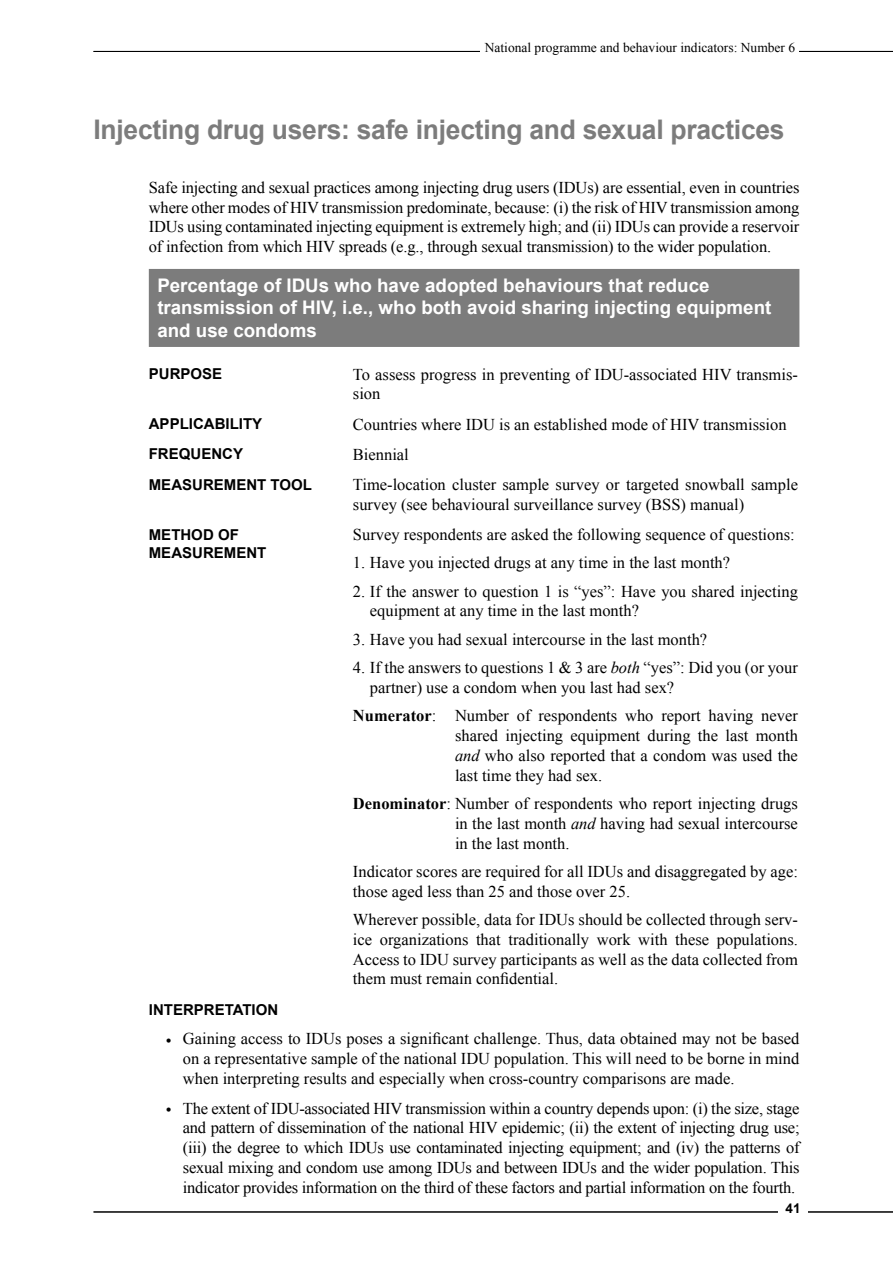
<style>
.page{position:relative;width:893px;height:1263px;background:#fff}
.page>*{position:absolute;margin:0;border:0;box-sizing:border-box;transform-origin:0 0}
.chapter_header{font:700 27px "Arial";letter-spacing:-.01em;color:#7c7c7c}
.Chapter_title_3lines{font:700 18.75px/22.5px "Arial";color:#fff}
.body_bullet{font:16.5px/19.8px "Times New Roman";letter-spacing:-.005em;color:#000;text-align:justify}
.table_body{font:16.5px/19.8px "Times New Roman";color:#000}
.body{font:16.5px/19.8px "Times New Roman";letter-spacing:-.01em;color:#000;text-align:justify}
.table_bullet{font:16.5px/19.8px "Times New Roman";color:#000}
.Numerator_Denominator{font:16.5px/19.8px "Times New Roman";color:#000;text-align:justify}
.table_header{font:700 15px/18px "Arial";color:#000}
.Sustitle{font:700 15px "Arial";color:#000}
.t1{font:13.5px "Times New Roman";color:#000}
.t2{font:700 13.5px "Arial";color:#000}
.s1{font-style:italic}
.s2{font-weight:700}
</style>
<div class="page">
<hr style="left:94px;top:1212px;width:799px;height:1px;background:#000">
<div style="left:778px;top:1203px;width:30px;height:21px;background:#fff"></div>
<hr style="left:94px;top:51px;width:799px;height:1px;background:#000">
<div style="left:480px;top:43px;width:319px;height:21px;background:#fff"></div>
<div style="left:149px;top:269px;width:650px;height:78px;background:#7c7c7c"></div>
<p class="t1" style="left:485px;top:38px;width:312px">National programme and behaviour indicators: Number 6</p>
<p class="chapter_header" style="left:94px;top:110px;width:693px">Injecting drug users: safe injecting and sexual practices</p>
<p class="body" style="left:149px;top:177px;width:652px">Safe injecting and sexual practices among injecting drug users (IDUs) are essential, even in countries where other modes of HIV transmission predominate, because: (i) the risk of HIV transmission among IDUs using contaminated injecting equipment is extremely high; and (ii) IDUs can provide a reservoir of infection from which HIV spreads (e.g., through sexual transmission) to the wider population.</p>
<p class="Chapter_title_3lines" style="left:157px;top:274px;width:616px">Percentage of IDUs who have adopted behaviours that reduce transmission of HIV, i.e., who both avoid sharing injecting equipment and use condoms</p>
<p class="table_header" style="left:149px;top:365px;width:75px">PURPOSE</p>
<p class="table_body" style="left:353px;top:364px;width:446px">To assess progress in preventing of IDU-associated HIV transmis&shy;sion</p>
<p class="table_header" style="left:149px;top:415px;width:115px">APPLICABILITY</p>
<p class="table_body" style="left:353px;top:414px;width:435px">Countries where IDU is an established mode of HIV transmission</p>
<p class="table_header" style="left:149px;top:445px;width:96px">FREQUENCY</p>
<p class="table_body" style="left:353px;top:444px;width:57px">Biennial</p>
<p class="table_header" style="left:149px;top:475px;width:165px">MEASUREMENT TOOL</p>
<p class="table_body" style="left:353px;top:474px;width:447px">Time-location cluster sample survey or targeted snowball sample survey (see behavioural surveillance survey (BSS) manual)</p>
<p class="table_header" style="left:149px;top:525px;width:119px">METHOD OF<br>MEASUREMENT</p>
<p class="table_body" style="left:353px;top:524px;width:443px">Survey respondents are asked the following sequence of questions:</p>
<p class="table_bullet" style="left:353px;top:553px;width:379px">1. Have you injected drugs at any time in the last month?</p>
<p class="table_bullet" style="left:370px;top:581px;width:429px;text-indent:-17px">2. If the answer to question 1 is “yes”: Have you shared injecting equipment at any time in the last month?</p>
<p class="table_bullet" style="left:353px;top:629px;width:356px">3. Have you had sexual intercourse in the last month?</p>
<p class="table_bullet" style="left:370px;top:657px;width:429px;text-indent:-17px">4. If the answers to questions 1 &amp; 3 are <span class="s1">both</span> “yes”: Did you (or your partner) use a condom when you last had sex?</p>
<p class="Numerator_Denominator" style="left:455px;top:705px;width:344px;text-indent:-102px"><span class="s2">Numerator</span>: Number of respondents who report having never shared injecting equipment during the last month <span class="s1">and</span> who also reported that a condom was used the last time they had sex.</p>
<p class="Numerator_Denominator" style="left:455px;top:793px;width:344px;text-indent:-102px"><span class="s2">Denominator</span>: Number of respondents who report injecting drugs in the last month <span class="s1">and</span> having had sexual intercourse in the last month.</p>
<p class="table_body" style="left:353px;top:861px;width:446px">Indicator scores are required for all IDUs and disaggregated by age: those aged less than 25 and those over 25.</p>
<p class="table_body" style="left:353px;top:909px;width:446px;text-align:justify">Wherever possible, data for IDUs should be collected through serv&shy;ice organizations that traditionally work with these populations.<br>Access to IDU survey participants as well as the data collected from them must remain confidential.</p>
<p class="Sustitle" style="left:149px;top:999px;width:131px">INTERPRETATION</p>
<p class="body_bullet" style="left:183px;top:1028px;width:618px;text-indent:-17px">• Gaining access to IDUs poses a significant challenge. Thus, data obtained may not be based on a representative sample of the national IDU population. This will need to be borne in mind when interpreting results and especially when cross-country comparisons are made.</p>
<p class="body_bullet" style="left:183px;top:1098px;width:618px;text-indent:-17px">• The extent of IDU-associated HIV transmission within a country depends upon: (i) the size, stage and pattern of dissemination of the national HIV epidemic; (ii) the extent of injecting drug use; (iii) the degree to which IDUs use contaminated injecting equipment; and (iv) the patterns of sexual mixing and condom use among IDUs and between IDUs and the wider population. This indicator provides information on the third of these factors and partial information on the fourth.</p>
<p class="t2" style="left:785px;top:1198px;width:17px">41</p>
</div>
